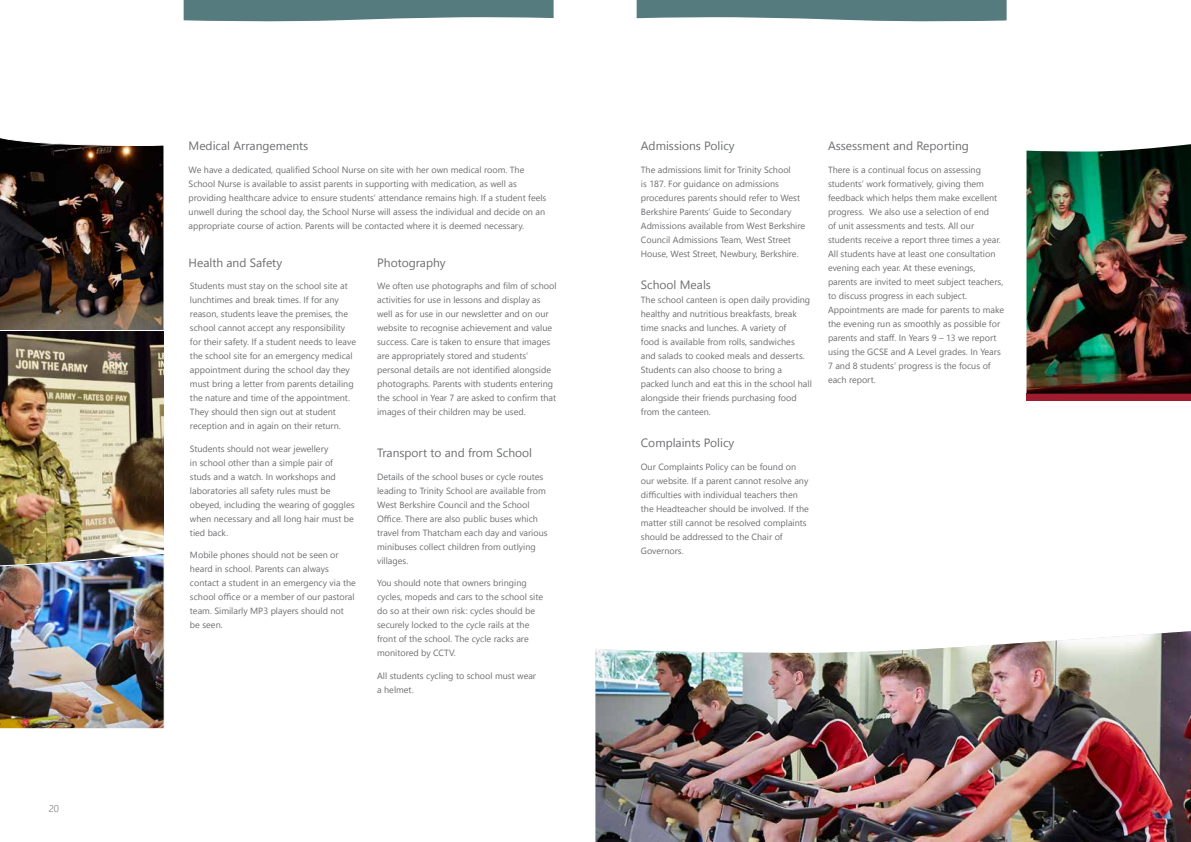
<style>
.page{position:relative;width:1191px;height:842px;background:#fff}
.page>*{position:absolute;margin:0;border:0;box-sizing:border-box;transform-origin:0 0}
.t1{font:12px "Segoe UI";color:#6d6e71}
.t2{font:300 10px "Segoe UI";color:#58595b}
.t3{font:9px/14px "Segoe UI";color:#6d6e71}
</style>
<div class="page">
<img style="left:0;top:331px;width:164px;height:222px">
<img style="left:0;top:137px;width:164px;height:193px">
<img style="left:0;top:553px;width:165px;height:176px">
<svg style="left:184px;top:0;width:369px;height:22px;background:#6a8b8e"></svg>
<img style="left:595px;top:631px;width:596px;height:211px">
<div style="left:1026px;top:393px;width:165px;height:7px;background:#9e1c2e"></div>
<img style="left:1026px;top:144px;width:165px;height:250px">
<svg style="left:636px;top:0;width:370px;height:22px;background:#6a8b8f"></svg>
<p class="t2" style="left:49px;top:801px;width:12px">20</p>
<h1 class="t1" style="left:189px;top:137px;width:121px">Medical Arrangements</h1>
<p class="t3" style="left:189px;top:163px;width:359px">We have a dedicated, qualified School Nurse on site with her own medical room. The School Nurse is available to assist parents in supporting with medication, as well as providing healthcare advice to ensure students’ attendance remains high. If a student feels unwell during the school day, the School Nurse will assess the individual and decide on an appropriate course of action. Parents will be contacted where it is deemed necessary.</p>
<h1 class="t1" style="left:189px;top:253px;width:95px">Health and Safety</h1>
<h1 class="t1" style="left:377px;top:253px;width:70px">Photography</h1>
<p class="t3" style="left:377px;top:279px;width:181px">We often use photographs and film of school activities for use in lessons and display as well as for use in our newsletter and on our website to recognise achievement and value success. Care is taken to ensure that images are appropriately stored and students’ personal details are not identified alongside photographs. Parents with students entering the school in Year 7 are asked to confirm that images of their children may be used.</p>
<h1 class="t1" style="left:377px;top:443px;width:157px">Transport to and from School</h1>
<p class="t3" style="left:377px;top:469px;width:172px">Details of the school buses or cycle routes leading to Trinity School are available from West Berkshire Council and the School Office. There are also public buses which travel from Thatcham each day and various minibuses collect children from outlying villages.</p>
<p class="t3" style="left:377px;top:576px;width:167px">You should note that owners bringing cycles, mopeds and cars to the school site do so at their own risk: cycles should be securely locked to the cycle rails at the front of the school. The cycle racks are monitored by CCTV.</p>
<p class="t3" style="left:377px;top:668px;width:160px">All students cycling to school must wear a helmet.</p>
<p class="t3" style="left:190px;top:279px;width:168px">Students must stay on the school site at lunchtimes and break times. If for any reason, students leave the premises, the school cannot accept any responsibility for their safety. If a student needs to leave the school site for an emergency medical appointment during the school day they must bring a letter from parents detailing the nature and time of the appointment.<br>They should then sign out at student reception and in again on their return.</p>
<p class="t3" style="left:190px;top:441px;width:166px">Students should not wear jewellery<br>in school other than a simple pair of studs and a watch. In workshops and laboratories all safety rules must be obeyed, including the wearing of goggles when necessary and all long hair must be tied back.</p>
<p class="t3" style="left:190px;top:548px;width:167px">Mobile phones should not be seen or heard in school. Parents can always contact a student in an emergency via the school office or a member of our pastoral team. Similarly MP3 players should not be seen.</p>
<h1 class="t1" style="left:641px;top:137px;width:95px">Admissions Policy</h1>
<p class="t3" style="left:641px;top:163px;width:166px">The admissions limit for Trinity School<br>is 187. For guidance on admissions procedures parents should refer to West Berkshire Parents’ Guide to Secondary Admissions available from West Berkshire Council Admissions Team, West Street House, West Street, Newbury, Berkshire.</p>
<h1 class="t1" style="left:641px;top:275px;width:72px">School Meals</h1>
<p class="t3" style="left:641px;top:293px;width:172px">The school canteen is open daily providing healthy and nutritious breakfasts, break time snacks and lunches. A variety of<br>food is available from rolls, sandwiches and salads to cooked meals and desserts.<br>Students can also choose to bring a packed lunch and eat this in the school hall alongside their friends purchasing food from the canteen.</p>
<h1 class="t1" style="left:641px;top:433px;width:95px">Complaints Policy</h1>
<p class="t3" style="left:641px;top:459px;width:169px">Our Complaints Policy can be found on our website. If a parent cannot resolve any difficulties with individual teachers then the Headteacher should be involved. If the matter still cannot be resolved complaints should be addressed to the Chair of Governors.</p>
<h1 class="t1" style="left:828px;top:137px;width:142px">Assessment and Reporting</h1>
<p class="t3" style="left:828px;top:163px;width:178px">There is a continual focus on assessing students’ work formatively, giving them feedback which helps them make excellent progress. We also use a selection of end<br>of unit assessments and tests. All our students receive a report three times a year.<br>All students have at least one consultation evening each year. At these evenings, parents are invited to meet subject teachers, to discuss progress in each subject.<br>Appointments are made for parents to make the evening run as smoothly as possible for parents and staff. In Years 9 – 13 we report using the GCSE and A Level grades. In Years 7 and 8 students’ progress is the focus of each report.</p>
</div>
